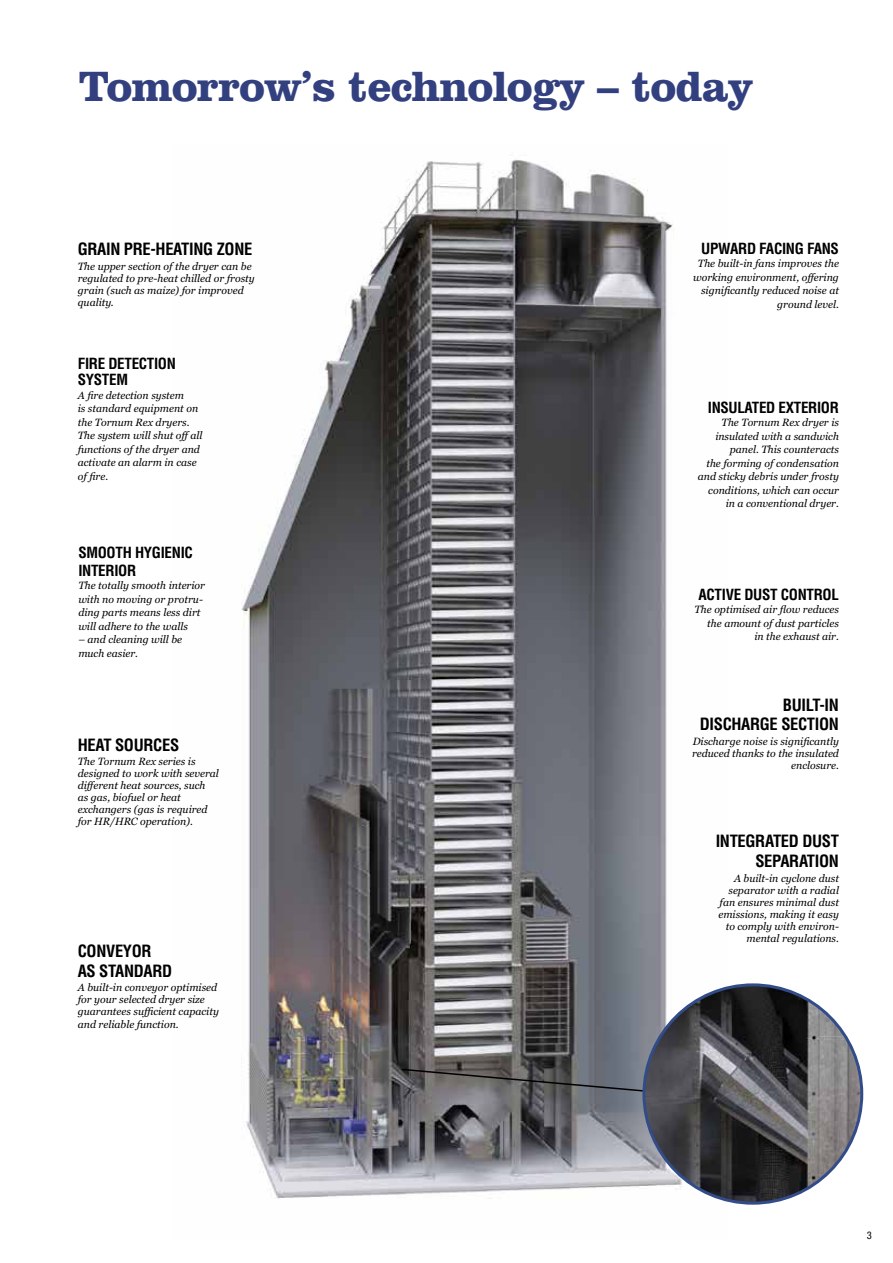
<style>
.page{position:relative;width:893px;height:1263px;background:#fff}
.page>*{position:absolute;margin:0;border:0;box-sizing:border-box;transform-origin:0 0}
.t1{font:800 43.5px "Clarendon BT Pro";letter-spacing:-.02em;color:#32407f}
.t2{font:700 condensed 16.5px/19.8px "Helvetica LT Std";letter-spacing:-.02em;color:#000;text-align:right}
.t3{font:700 condensed 15px/16.5px "Helvetica LT Std";letter-spacing:-.02em;color:#000}
.t4{font:italic 10.5px/13.5px "Georgia Pro";color:#000}
.t5{font:condensed 10.5px "Helvetica Neue LT Pro";color:#000}
</style>
<div class="page">
<img style="left:241px;top:155px;width:486px;height:1046px">
<svg style="left:400px;top:1068px;width:247px;height:26px;background:#616164"></svg>
<img style="left:644px;top:985px;width:218px;height:218px;border-radius:109px">
<h1 class="t1" style="left:79px;top:58px;width:676px">Tomorrow’s technology – today</h1>
<h2 class="t2" style="left:78px;top:239px;width:176px">GRAIN PRE-HEATING ZONE</h2>
<p class="t4" style="left:78px;top:260px;width:178px;line-height:12px">The upper section of the dryer can be regulated to pre-heat chilled or frosty grain (such as maize) for improved quality.</p>
<h3 class="t3" style="left:78px;top:355px;width:100px">FIRE DETECTION<br>SYSTEM</h3>
<p class="t4" style="left:78px;top:389px;width:126px">A fire detection system<br>is standard equipment on the Tornum Rex dryers.<br>The system will shut offall functions of the dryer and activate an alarm in case of fire.</p>
<h3 class="t3" style="left:78px;top:543px;width:116px;line-height:18px">SMOOTH HYGIENIC<br>INTERIOR</h3>
<p class="t4" style="left:78px;top:579px;width:128px">The totally smooth interior with no moving or protru&shy;ding parts means less dirt will adhere to the walls</p>
<p class="t4" style="left:78px;top:633px;width:105px">– and cleaning will be much easier.</p>
<h2 class="t2" style="left:78px;top:735px;width:103px">HEAT SOURCES</h2>
<p class="t4" style="left:78px;top:756px;width:143px;line-height:12px">The Tornum Rex series is designed to work with several different heat sources, such<br>as gas, biofuel or heat exchangers (gas is required for HR/HRC operation).</p>
<h2 class="t2" style="left:78px;top:941px;width:96px;text-align:left">CONVEYOR<br>AS STANDARD</h2>
<p class="t4" style="left:78px;top:982px;width:143px;line-height:12px">A built-in conveyor optimised for your selected dryer size guarantees sufficient capacity and reliable function.</p>
<h3 class="t3" style="left:701px;top:240px;width:139px">UPWARD FACING FANS</h3>
<p class="t4" style="left:693px;top:257px;width:147px;text-align:right">The built-in fans improves the working environment, offering significantly reduced noise at ground level.</p>
<h3 class="t3" style="left:708px;top:399px;width:133px">INSULATED EXTERIOR</h3>
<p class="t4" style="left:698px;top:416px;width:143px;text-align:right">The Tornum Rex dryer is insulated with a sandwich panel. This counteracts<br>the forming of condensation and sticky debris under frosty conditions, which can occur in a conventional dryer.</p>
<h3 class="t3" style="left:698px;top:586px;width:142px">ACTIVE DUST CONTROL</h3>
<p class="t4" style="left:694px;top:603px;width:146px;text-align:right">The optimised air flow reduces the amount of dust particles<br>in the exhaust air.</p>
<h2 class="t2" style="left:700px;top:695px;width:141px">BUILT-IN<br>DISCHARGE SECTION</h2>
<p class="t4" style="left:692px;top:736px;width:148px;line-height:12px;text-align:right">Discharge noise is significantly reduced thanks to the insulated enclosure.</p>
<h2 class="t2" style="left:716px;top:831px;width:125px">INTEGRATED DUST<br>SEPARATION</h2>
<p class="t4" style="left:718px;top:872px;width:122px;line-height:12px;text-align:right">A built-in cyclone dust separator with a radial fan ensures minimal dust emissions, making it easy to comply with environ&shy;mental regulations.</p>
<p class="t5" style="left:867px;top:1229px;width:7px">3</p>
</div>
